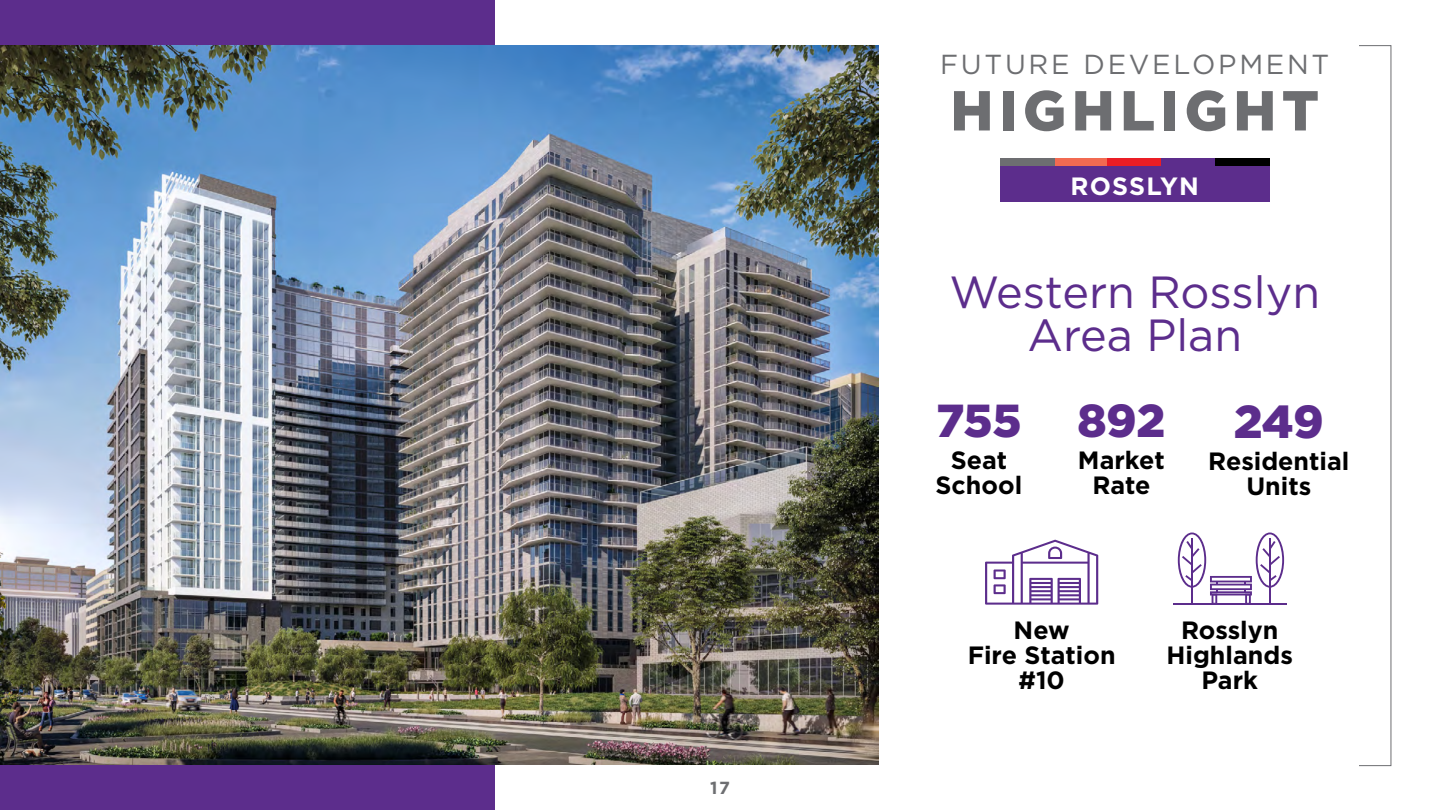
<style>
.page{position:relative;width:1440px;height:810px;background:#fff}
.page>*{position:absolute;margin:0;border:0;box-sizing:border-box;transform-origin:0 0}
.t1{font:900 56.25px "Gotham";letter-spacing:.1em;color:#6d6e71}
.t2{font:900 46.25px "Gotham";letter-spacing:-.01em;color:#5c2d8c}
.t3{font:45px/43.8px "Gotham";color:#5c2d8c;text-align:center}
.t4{font:27.5px "Gotham";letter-spacing:.1em;color:#6d6e71}
.t5{font:700 25px/25px "Gotham";color:#000;text-align:center}
.t6{font:700 25px "Gotham";letter-spacing:.05em;color:#fff}
.t7{font:700 17.5px "Gotham";color:#6d6e71}
</style>
<div class="page">
<div style="left:0;top:0;width:495px;height:810px;background:#5c2d8c"></div>
<img style="left:0;top:45px;width:878px;height:720px">
<hr style="left:1173px;top:603px;width:113px;height:2px;background:#5c2d8c">
<svg style="left:1178px;top:533px;width:106px;height:70px"></svg>
<svg style="left:985px;top:540px;width:113px;height:65px"></svg>
<div style="left:1054px;top:158px;width:54px;height:9px;background:#f26a51"></div>
<div style="left:1107px;top:158px;width:55px;height:9px;background:#eb1d25"></div>
<div style="left:1161px;top:158px;width:55px;height:9px;background:#5c2d8c"></div>
<div style="left:1215px;top:158px;width:55px;height:9px;background:#000"></div>
<div style="left:1000px;top:158px;width:54px;height:9px;background:#6d6e71"></div>
<div style="left:1000px;top:166px;width:270px;height:36px;background:#5c2d8c"></div>
<p class="t7" style="left:710px;top:777px;width:21px">17</p>
<p class="t4" style="left:940px;top:49px;width:391px">FUTURE DEVELOPMENT</p>
<h1 class="t1" style="left:951px;top:78px;width:370px">HIGHLIGHT</h1>
<p class="t6" style="left:1071px;top:171px;width:130px">ROSSLYN</p>
<h3 class="t3" style="left:949px;top:269px;width:372px">Western Rosslyn<br>Area Plan</h3>
<h2 class="t2" style="left:936px;top:394px;width:87px">755</h2>
<p class="t5" style="left:936px;top:447px;width:88px">Seat<br>School</p>
<h2 class="t2" style="left:1077px;top:394px;width:89px">892</h2>
<p class="t5" style="left:1078px;top:447px;width:88px">Market<br>Rate</p>
<h2 class="t2" style="left:1234px;top:395px;width:92px">249</h2>
<p class="t5" style="left:1208px;top:448px;width:143px">Residential<br>Units</p>
<p class="t5" style="left:968px;top:617px;width:149px">New<br>Fire Station #10</p>
<p class="t5" style="left:1167px;top:617px;width:128px">Rosslyn<br>Highlands<br>Park</p>
</div>
